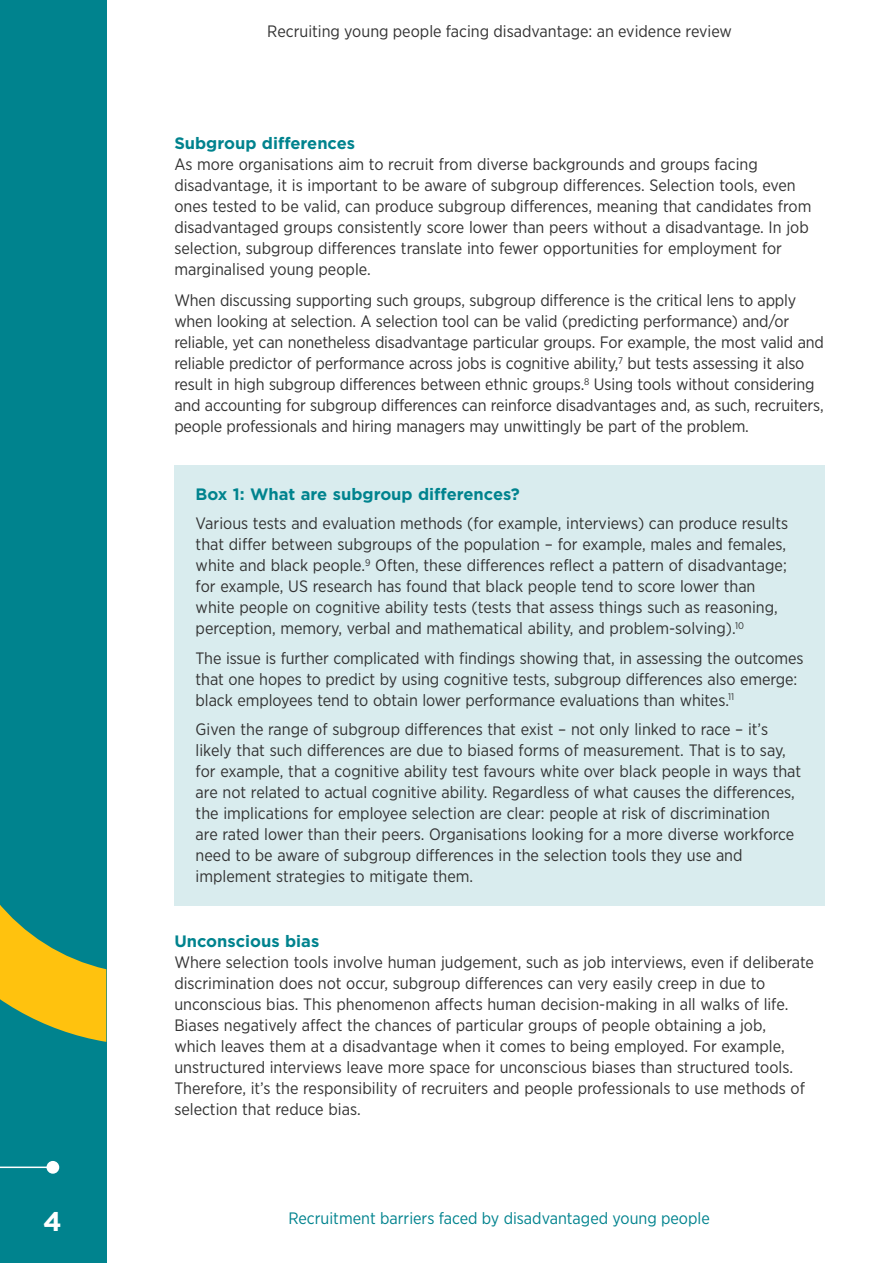
<style>
.page{position:relative;width:893px;height:1263px;background:#fff}
.page>*{position:absolute;margin:0;border:0;box-sizing:border-box;transform-origin:0 0}
.t1{font:700 27px "Gotham";color:#fff}
.B_body{font:16.5px/21px "Gotham Narrow";color:#333}
.Subhead_1{font:700 16.5px "Gotham";color:#00838e}
.t2{font:16.5px "Gotham Narrow";color:#00838e}
</style>
<div class="page">
<hr style="left:892px;top:0;width:1px;height:1263px;background:#00838e">
<svg style="left:892px;top:770px;width:1px;height:272px"></svg>
<hr style="left:753px;top:1166px;width:140px;height:2px;background:#fff">
<div style="left:0;top:0;width:106px;height:1263px;background:#00838e"></div>
<svg style="left:0;top:905px;width:106px;height:137px"></svg>
<hr style="left:0;top:1166px;width:53px;height:2px;background:#fff">
<div style="left:47px;top:1161px;width:12px;height:13px;background:#fff;border-radius:50%"></div>
<div style="left:174px;top:465px;width:651px;height:441px;background:#d9ecee"></div>
<p class="B_body" style="left:267px;top:20px;width:466px">Recruiting young people facing disadvantage: an evidence review</p>
<h1 class="Subhead_1" style="left:174px;top:132px;width:182px">Subgroup differences</h1>
<p class="B_body" style="left:174px;top:153px;width:639px">As more organisations aim to recruit from diverse backgrounds and groups facing disadvantage, it is important to be aware of subgroup differences. Selection tools, even ones tested to be valid, can produce subgroup differences, meaning that candidates from disadvantaged groups consistently score lower than peers without a disadvantage. In job selection, subgroup differences translate into fewer opportunities for employment for marginalised young people.</p>
<p class="B_body" style="left:174px;top:289px;width:651px">When discussing supporting such groups, subgroup difference is the critical lens to apply when looking at selection. A selection tool can be valid (predicting performance) and/or reliable, yet can nonetheless disadvantage particular groups. For example, the most valid and reliable predictor of performance across jobs is cognitive ability,<sup>7</sup> but tests assessing it also result in high subgroup differences between ethnic groups.<sup>8</sup> Using tools without considering and accounting for subgroup differences can reinforce disadvantages and, as such, recruiters, people professionals and hiring managers may unwittingly be part of the problem.</p>
<h1 class="Subhead_1" style="left:196px;top:483px;width:326px">Box 1: What are subgroup differences?</h1>
<p class="B_body" style="left:196px;top:513px;width:594px">Various tests and evaluation methods (for example, interviews) can produce results that differ between subgroups of the population – for example, males and females, white and black people.<sup>9</sup> Often, these differences reflect a pattern of disadvantage; for example, US research has found that black people tend to score lower than white people on cognitive ability tests (tests that assess things such as reasoning, perception, memory, verbal and mathematical ability, and problem-solving).<sup>10</sup></p>
<p class="B_body" style="left:196px;top:647px;width:609px">The issue is further complicated with findings showing that, in assessing the outcomes that one hopes to predict by using cognitive tests, subgroup differences also emerge: black employees tend to obtain lower performance evaluations than whites.<sup>11</sup></p>
<p class="B_body" style="left:196px;top:719px;width:607px">Given the range of subgroup differences that exist – not only linked to race – it’s likely that such differences are due to biased forms of measurement. That is to say, for example, that a cognitive ability test favours white over black people in ways that are not related to actual cognitive ability. Regardless of what causes the differences, the implications for employee selection are clear: people at risk of discrimination<br>are rated lower than their peers. Organisations looking for a more diverse workforce need to be aware of subgroup differences in the selection tools they use and implement strategies to mitigate them.</p>
<h1 class="Subhead_1" style="left:174px;top:930px;width:146px">Unconscious bias</h1>
<p class="B_body" style="left:174px;top:951px;width:641px">Where selection tools involve human judgement, such as job interviews, even if deliberate discrimination does not occur, subgroup differences can very easily creep in due to unconscious bias. This phenomenon affects human decision-making in all walks of life.<br>Biases negatively affect the chances of particular groups of people obtaining a job,<br>which leaves them at a disadvantage when it comes to being employed. For example, unstructured interviews leave more space for unconscious biases than structured tools.<br>Therefore, it’s the responsibility of recruiters and people professionals to use methods of selection that reduce bias.</p>
<h1 class="t1" style="left:43px;top:1204px;width:20px">4</h1>
<p class="t2" style="left:288px;top:1208px;width:423px">Recruitment barriers faced by disadvantaged young people</p>
</div>
